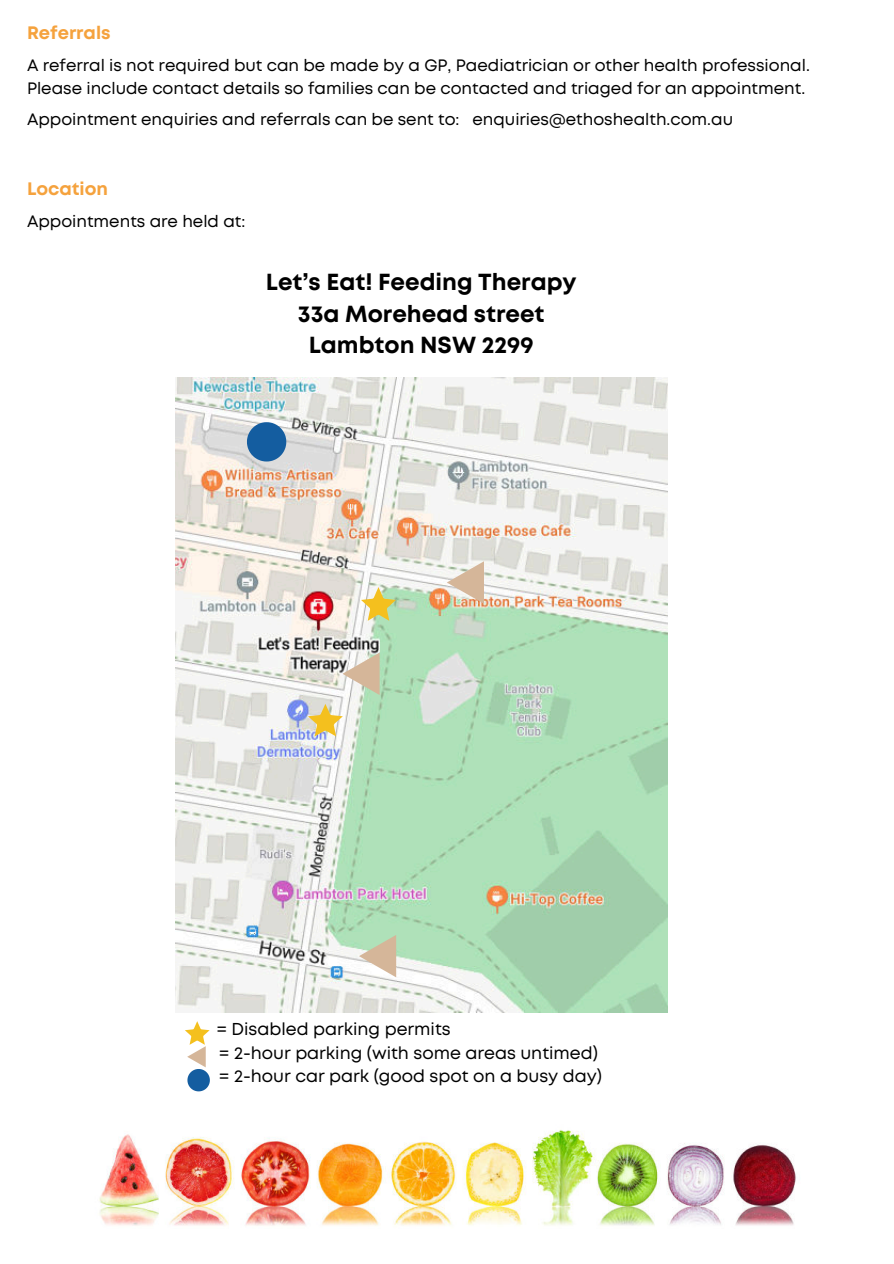
<style>
.page{position:relative;width:894px;height:1264px;background:#fff}
.page>*{position:absolute;margin:0;border:0;box-sizing:border-box;transform-origin:0 0}
.t1{font:700 23.25px/31.3px "Mont";color:#000;text-align:center}
.t2{font:700 18px "Mont";color:#f5a23d}
.t3{font:17.25px/23.7px "Mont";color:#000}
.t4{font:16.5px/23px "Mont";color:#000}
</style>
<div class="page">
<img style="left:99px;top:1130px;width:697px;height:96px">
<img style="left:175px;top:378px;width:492px;height:634px">
<svg style="left:308px;top:703px;width:35px;height:33px"></svg>
<svg style="left:361px;top:587px;width:35px;height:34px"></svg>
<svg style="left:247px;top:422px;width:39px;height:39px;background:#3e78ad"></svg>
<svg style="left:342px;top:652px;width:37px;height:43px"></svg>
<svg style="left:359px;top:934px;width:37px;height:43px"></svg>
<svg style="left:446px;top:561px;width:38px;height:42px"></svg>
<svg style="left:185px;top:1021px;width:25px;height:70px"></svg>
<p class="t2" style="left:27px;top:21px;width:85px">Referrals</p>
<p class="t4" style="left:27px;top:54px;width:784px">A referral is not required but can be made by a GP, Paediatrician or other health professional.<br>Please include contact details so families can be contacted and triaged for an appointment.</p>
<p class="t4" style="left:27px;top:108px;width:707px">Appointment enquiries and referrals can be sent to: enquiries@ethoshealth.com.au</p>
<p class="t2" style="left:27px;top:177px;width:82px">Location</p>
<p class="t4" style="left:27px;top:210px;width:220px">Appointments are held at:</p>
<h1 class="t1" style="left:266px;top:267px;width:312px">Let’s Eat! Feeding Therapy<br>33a Morehead street<br>Lambton NSW 2299</h1>
<p class="t3" style="left:216px;top:1017px;width:387px">= Disabled parking permits<br>= 2-hour parking (with some areas untimed) = 2-hour car park (good spot on a busy day)</p>
</div>
